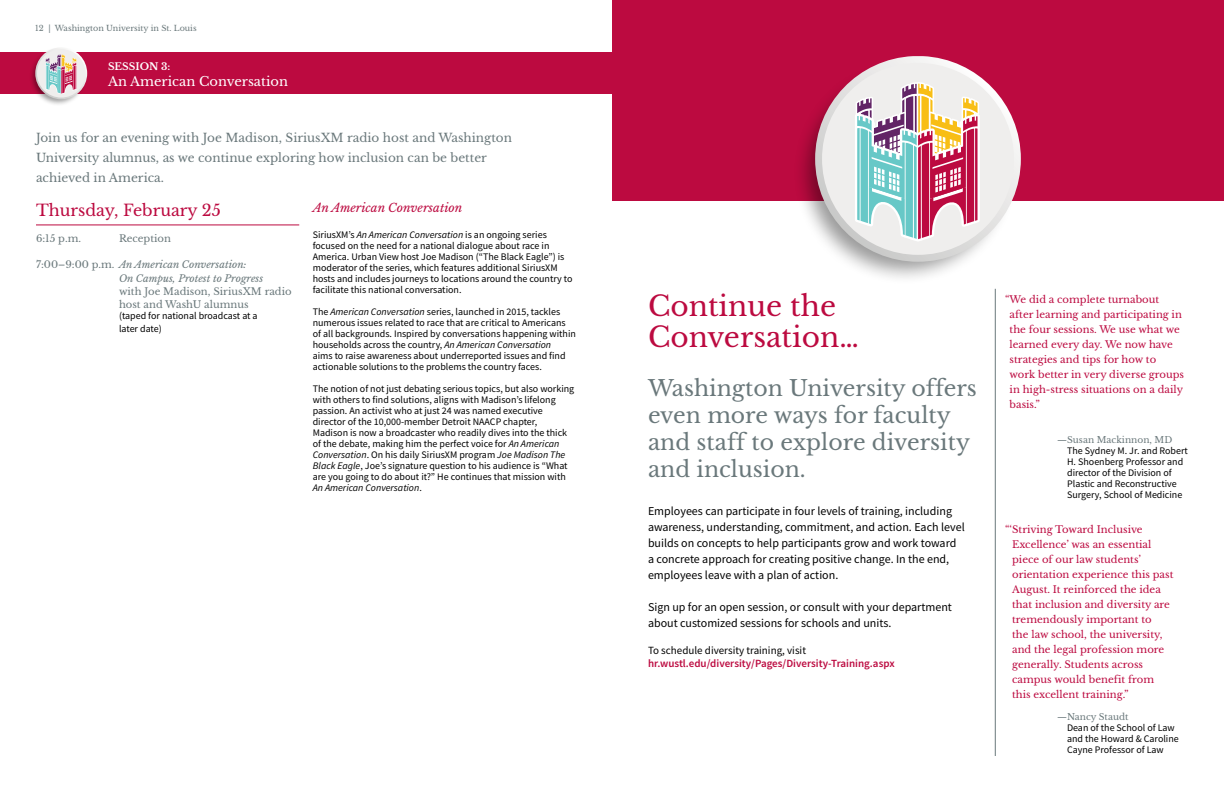
<style>
.page{position:relative;width:1224px;height:792px;background:#fff}
.page>*{position:absolute;margin:0;border:0;box-sizing:border-box;transform-origin:0 0}
.t1{font:28px/31.5px "Libre Baskerville";color:#bc0a40}
.t2{font:22px/27px "Libre Baskerville";color:#6a787b}
.t3{font:16px "Libre Baskerville";color:#bc0a40}
.t4{font:13px "Libre Baskerville";color:#fff}
.t5{font:12px/16px "Source Sans Pro";color:#000}
.t6{font:12px/20px "Libre Baskerville";color:#6a787b}
.t7{font:italic 12px "Libre Baskerville";color:#bc0a40}
.t8{font:600 11px "Source Sans Pro";color:#bc0a40}
.t9{font:11px "Source Sans Pro";color:#000}
.t10{font:10px/11px "Source Sans Pro";color:#000}
.t11{font:10px/15px "Libre Baskerville";color:#bc0a40}
.t12{font:10px/13.2px "Libre Baskerville";color:#6a787b}
.t13{font:italic 10px/13.2px "Libre Baskerville";color:#6a787b}
.t14{font:700 10px "Libre Baskerville";color:#fff}
.t15{font:9px "Libre Baskerville";color:#6a787b}
.t16{font:8px "Libre Baskerville";color:#6a787b}
.s1{font-style:normal}
.s2{font-style:italic}
</style>
<div class="page">
<div style="left:0;top:53px;width:612px;height:41px;background:#bc0a40"></div>
<div style="left:29px;top:47px;width:59px;height:59px;background:#000;opacity:.4"></div>
<svg style="left:35px;top:47px;width:52px;height:52px"></svg>
<div style="left:37px;top:49px;width:48px;height:49px;background:#efeeed;border-radius:50%"></div>
<svg style="left:45px;top:54px;width:32px;height:40px"></svg>
<hr style="left:36px;top:225px;width:263px;height:1px;background:#bc0a40">
<div style="left:612px;top:0;width:612px;height:200px;background:#bc0a40"></div>
<div style="left:793px;top:60px;width:225px;height:225px;background:#000;opacity:.4"></div>
<svg style="left:815px;top:56px;width:206px;height:206px;background:#dfd8d9"></svg>
<div style="left:822px;top:63px;width:192px;height:192px;background:#efeeed;border-radius:50%"></div>
<svg style="left:855px;top:82px;width:125px;height:160px"></svg>
<hr style="left:995px;top:289px;width:1px;height:467px;background:#6a787b">
<p class="t16" style="left:35px;top:23px;width:163px">12 | Washington University in St. Louis</p>
<p class="t14" style="left:108px;top:60px;width:64px">SESSION 3:</p>
<h3 class="t4" style="left:108px;top:73px;width:181px">An American Conversation</h3>
<p class="t6" style="left:36px;top:128px;width:478px">Join us for an evening with Joe Madison, SiriusXM radio host and Washington<br>University alumnus, as we continue exploring how inclusion can be better achieved in America.</p>
<h3 class="t3" style="left:36px;top:200px;width:186px">Thursday, February 25</h3>
<p class="t12" style="left:36px;top:232px;width:47px">6:15 p.m.</p>
<p class="t12" style="left:119px;top:232px;width:54px">Reception</p>
<p class="t13" style="left:119px;top:258px;width:146px;text-indent:-83px"><span class="s1">7:00–9:00 p.m.</span> An American Conversation:<br>On Campus, Protest to Progress</p>
<p class="t12" style="left:119px;top:285px;width:174px">with Joe Madison, SiriusXM radio host and WashU alumnus</p>
<p class="t10" style="left:119px;top:309px;width:140px;line-height:13.2px">(taped for national broadcast at a later date)</p>
<p class="t7" style="left:313px;top:200px;width:151px">An American Conversation</p>
<p class="t10" style="left:313px;top:229px;width:261px">SiriusXM’s <span class="s2">An American Conversation</span> is an ongoing series focused on the need for a national dialogue about race in America. Urban View host Joe Madison (“The Black Eagle”) is moderator of the series, which features additional SiriusXM hosts and includes journeys to locations around the country to facilitate this national conversation.</p>
<p class="t10" style="left:313px;top:306px;width:265px">The <span class="s2">American Conversation</span> series, launched in 2015, tackles numerous issues related to race that are critical to Americans of all backgrounds. Inspired by conversations happening within households across the country, <span class="s2">An American Conversation<br></span>aims to raise awareness about underreported issues and find actionable solutions to the problems the country faces.</p>
<p class="t10" style="left:313px;top:383px;width:263px">The notion of not just debating serious topics, but also working with others to find solutions, aligns with Madison’s lifelong passion. An activist who at just 24 was named executive director of the 10,000-member Detroit NAACP chapter, Madison is now a broadcaster who readily dives into the thick of the debate, making him the perfect voice for <span class="s2">An American Conversation</span>. On his daily SiriusXM program <span class="s2">Joe Madison The Black Eagle</span>, Joe’s signature question to his audience is “What are you going to do about it?” He continues that mission with <span class="s2">An American Conversation</span>.</p>
<h1 class="t1" style="left:648px;top:290px;width:212px">Continue the<br>Conversation…</h1>
<h2 class="t2" style="left:648px;top:375px;width:330px">Washington University offers even more ways for faculty and staff to explore diversity and inclusion.</h2>
<p class="t5" style="left:648px;top:503px;width:318px">Employees can participate in four levels of training, including awareness, understanding, commitment, and action. Each level builds on concepts to help participants grow and work toward a concrete approach for creating positive change. In the end, employees leave with a plan of action.</p>
<p class="t5" style="left:648px;top:599px;width:305px">Sign up for an open session, or consult with your department about customized sessions for schools and units.</p>
<p class="t9" style="left:648px;top:643px;width:160px">To schedule diversity training, visit</p>
<p class="t8" style="left:648px;top:656px;width:248px">hr.wustl.edu/diversity/Pages/Diversity-Training.aspx</p>
<p class="t11" style="left:1010px;top:291px;width:176px;text-indent:-4px">“We did a complete turnabout after learning and participating in the four sessions. We use what we learned every day. We now have strategies and tips for how to work better in very diverse groups in high-stress situations on a daily basis.”</p>
<p class="t15" style="left:1057px;top:434px;width:117px">—Susan Mackinnon, MD</p>
<p class="t10" style="left:1067px;top:445px;width:122px">The Sydney M. Jr. and Robert<br>H. Shoenberg Professor and director of the Division of<br>Plastic and Reconstructive<br>Surgery, School of Medicine</p>
<p class="t11" style="left:1012px;top:521px;width:163px;text-indent:-7px">“‘Striving Toward Inclusive<br>Excellence’ was an essential piece of our law students’ orientation experience this past<br>August. It reinforced the idea that inclusion and diversity are tremendously important to<br>the law school, the university, and the legal profession more generally. Students across campus would benefit from this excellent training.”</p>
<p class="t15" style="left:1057px;top:711px;width:73px">—Nancy Staudt</p>
<p class="t10" style="left:1067px;top:722px;width:113px">Dean of the School of Law and the Howard &amp; Caroline<br>Cayne Professor of Law</p>
</div>
